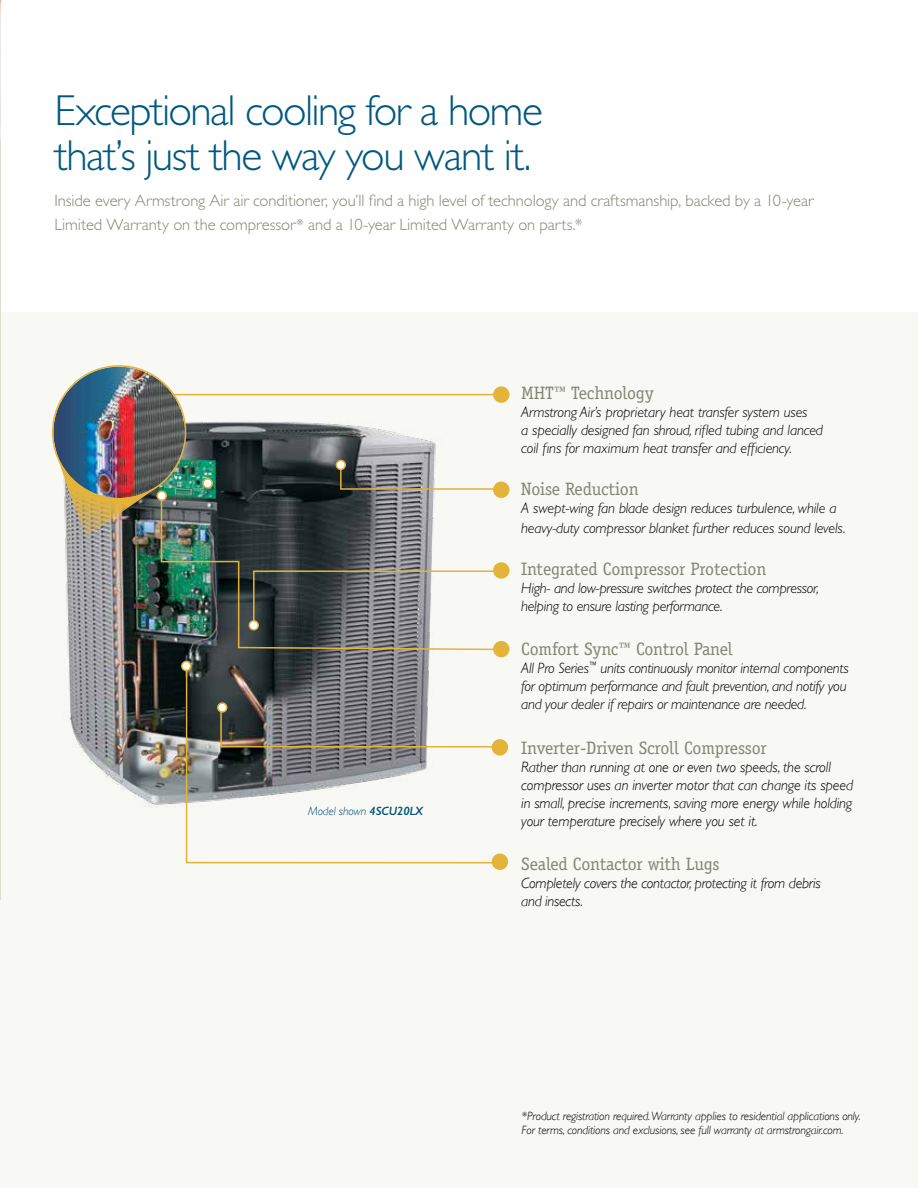
<style>
.page{position:relative;width:918px;height:1188px;background:#fff}
.page>*{position:absolute;margin:0;border:0;box-sizing:border-box;transform-origin:0 0}
.t1{font:300 43.5px/45px "Gill Sans Std";letter-spacing:-.035em;color:#00587f}
.t2{font:18px "Officina Serif Std";letter-spacing:-.01em;color:#848576}
.t3{font:300 16.5px/24px "Gill Sans Std";letter-spacing:-.005em;color:#848576}
.t4{font:italic 300 15px/18px "Gill Sans Std";letter-spacing:-.02em;color:#000}
.t5{font:italic 300 15px/18px "Gill Sans";letter-spacing:-.01em;color:#000}
.t6{font:italic 300 12px/13.5px "Gill Sans";letter-spacing:-.01em;color:#000}
.t7{font:italic 300 12px "Gill Sans";letter-spacing:-.01em;color:#005476}
.s1{font-weight:600}
</style>
<div class="page">
<img style="left:0;top:0;width:1px;height:141px">
<div style="left:0;top:312px;width:918px;height:876px;background:#f8f8f5"></div>
<img style="left:51px;top:369px;width:422px;height:297px">
<img style="left:63px;top:427px;width:337px;height:381px">
<div style="left:493px;top:482px;width:17px;height:16px;background:#e4b43a;border-radius:50%"></div>
<div style="left:493px;top:386px;width:17px;height:17px;background:#e4b43a;border-radius:50%"></div>
<svg style="left:493px;top:562px;width:17px;height:17px"></svg>
<div style="left:493px;top:641px;width:17px;height:16px;background:#e4b43a;border-radius:50%"></div>
<div style="left:492px;top:739px;width:16px;height:17px;background:#e4b43a;border-radius:50%"></div>
<div style="left:492px;top:854px;width:16px;height:16px;background:#e4b43a;border-radius:50%"></div>
<svg style="left:339px;top:464px;width:164px;height:27px"></svg>
<svg style="left:185px;top:666px;width:317px;height:198px"></svg>
<img style="left:56px;top:454px;width:102px;height:84px">
<img style="left:53px;top:367px;width:132px;height:131px;border-radius:66px">
<hr style="left:174px;top:394px;width:326px;height:1px;background:#e4b43a">
<img style="left:160px;top:495px;width:343px;height:156px">
<div style="left:249px;top:621px;width:9px;height:9px;background:#fff;border-radius:50%"></div>
<div style="left:249px;top:620px;width:10px;height:11px;border:2px solid #e4b43a;border-radius:50%"></div>
<div style="left:218px;top:703px;width:9px;height:9px;background:#fff;border-radius:50%"></div>
<div style="left:217px;top:702px;width:10px;height:11px;border:2px solid #e4b43a;border-radius:50%"></div>
<div style="left:157px;top:491px;width:9px;height:9px;background:#fff;border-radius:50%"></div>
<div style="left:157px;top:491px;width:10px;height:10px;border:2px solid #e4b43a;border-radius:50%"></div>
<div style="left:336px;top:460px;width:9px;height:9px;background:#fff;border-radius:50%"></div>
<div style="left:336px;top:460px;width:10px;height:10px;border:2px solid #e4b43a;border-radius:50%"></div>
<div style="left:182px;top:662px;width:9px;height:8px;background:#fff;border-radius:50%"></div>
<div style="left:181px;top:661px;width:10px;height:10px;border:2px solid #e4b43a;border-radius:50%"></div>
<div style="left:203px;top:479px;width:9px;height:9px;background:#fff;border-radius:50%"></div>
<div style="left:203px;top:478px;width:10px;height:11px;border:2px solid #e4b43a;border-radius:50%"></div>
<hr style="left:0;top:141px;width:1px;height:758px;background:#dfddd2">
<h1 class="t1" style="left:54px;top:88px;width:490px">Exceptional cooling for a home that’s just the way you want it.</h1>
<p class="t3" style="left:54px;top:188px;width:761px">Inside every Armstrong Air air conditioner, you’ll find a high level of technology and craftsmanship, backed by a 10-year<br>Limited Warranty on the compressor* and a 10-year Limited Warranty on parts.*</p>
<p class="t7" style="left:308px;top:805px;width:117px">Model shown <span class="s1">4SCU20LX</span></p>
<p class="t2" style="left:521px;top:383px;width:134px">MHT™ Technology</p>
<p class="t4" style="left:521px;top:403px;width:303px">Armstrong Air’s proprietary heat transfer system uses<br>a specially designed fan shroud, rifled tubing and lanced coil fins for maximum heat transfer and efficiency.</p>
<p class="t2" style="left:521px;top:479px;width:119px">Noise Reduction</p>
<p class="t4" style="left:521px;top:499px;width:326px;line-height:19.8px">A swept-wing fan blade design reduces turbulence, while a heavy-duty compressor blanket further reduces sound levels.</p>
<p class="t2" style="left:521px;top:558px;width:247px">Integrated Compressor Protection</p>
<p class="t4" style="left:521px;top:579px;width:299px">High- and low-pressure switches protect the compressor, helping to ensure lasting performance.</p>
<p class="t2" style="left:521px;top:639px;width:213px">Comfort Sync™ Control Panel</p>
<p class="t4" style="left:521px;top:660px;width:329px">All Pro Series<sup>™</sup> units continuously monitor internal components for optimum performance and fault prevention, and notify you and your dealer if repairs or maintenance are needed.</p>
<p class="t2" style="left:521px;top:737px;width:247px">Inverter-Driven Scroll Compressor</p>
<p class="t5" style="left:521px;top:758px;width:333px">Rather than running at one or even two speeds, the scroll compressor uses an inverter motor that can change its speed in small, precise increments, saving more energy while holding your temperature precisely where you set it.</p>
<p class="t2" style="left:521px;top:853px;width:200px">Sealed Contactor with Lugs</p>
<p class="t5" style="left:521px;top:874px;width:301px">Completely covers the contactor, protecting it from debris and insects.</p>
<p class="t6" style="left:522px;top:1110px;width:341px">*Product registration required. Warranty applies to residential applications only.<br>For terms, conditions and exclusions, see full warranty at armstrongair.com.</p>
</div>
